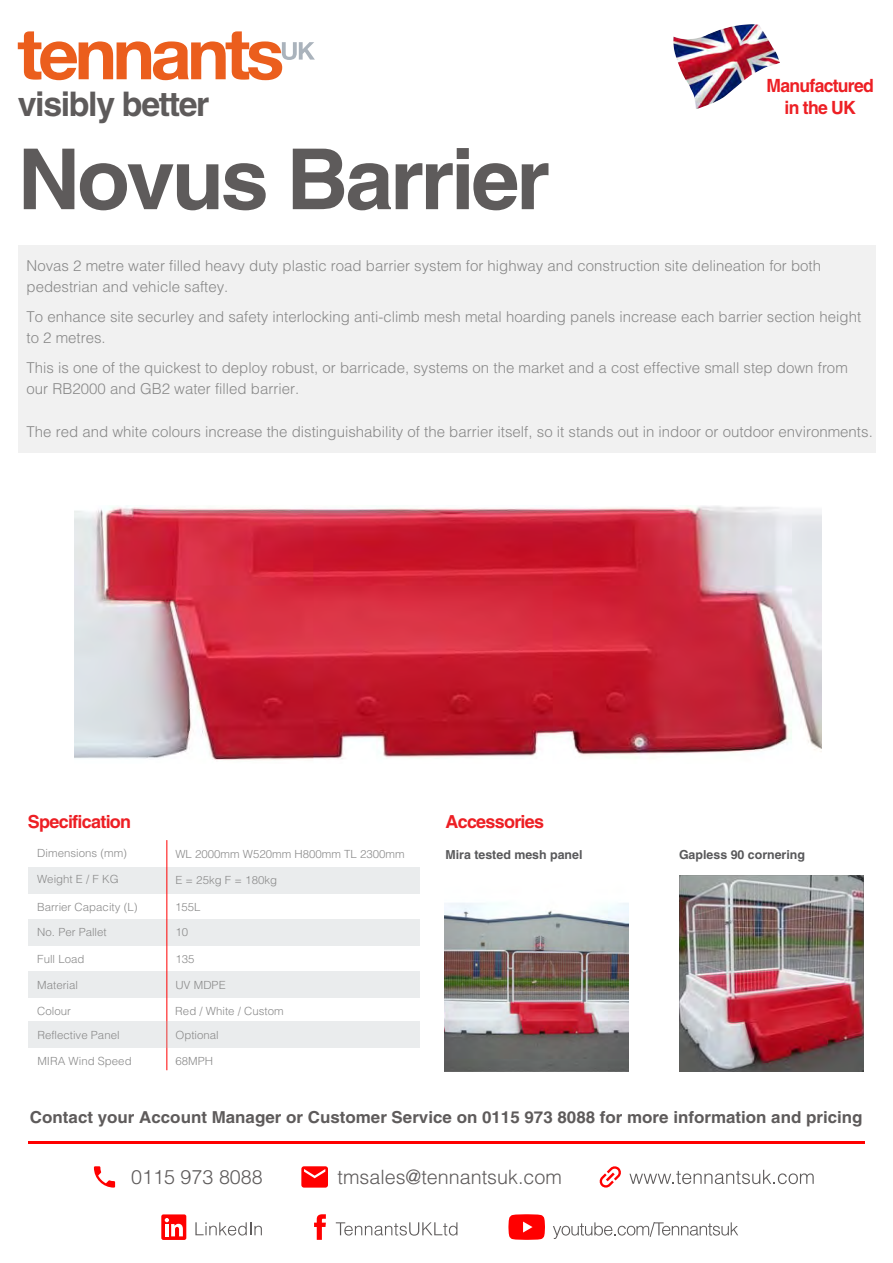
<style>
.page{position:relative;width:893px;height:1263px;background:#fff}
.page>*{position:absolute;margin:0;border:0;box-sizing:border-box;transform-origin:0 0}
.t1{font:700 84.3px "Helvetica LT Std";letter-spacing:-.04em;color:#5e5b5b}
.t2{font:700 33.9px "Helvetica LT Std";letter-spacing:-.04em;color:#5e5b5b}
.t3{font:300 19.8px "Helvetica LT Std";color:#5e5b5b}
.t4{font:700 18.3px/21.9px "Helvetica LT Std";letter-spacing:-.04em;color:#ed1f24;text-align:center;scale:.96 1}
.t5{font:700 18px "Helvetica LT Std";letter-spacing:-.04em;color:#ed1f24}
.t6{font:700 16.5px "Helvetica LT Std";color:#5e5b5b}
.t7{font:300 15px/21.3px "Helvetica LT Std";color:#888}
.t8{font:700 12.45px "Helvetica LT Std";color:#58585a}
.t9{font:300 11.25px "Helvetica LT Std";color:#8b8b8b}
</style>
<div class="page">
<img style="left:679px;top:875px;width:184px;height:196px">
<svg style="left:301px;top:1166px;width:27px;height:21px"></svg>
<svg style="left:94px;top:1166px;width:21px;height:21px"></svg>
<svg style="left:629px;top:1170px;width:185px;height:14px"></svg>
<svg style="left:599px;top:1166px;width:22px;height:22px"></svg>
<hr style="left:28px;top:1141px;width:837px;height:3px;background:#f00">
<svg style="left:336px;top:1222px;width:121px;height:13px"></svg>
<svg style="left:314px;top:1214px;width:12px;height:26px"></svg>
<svg style="left:553px;top:1222px;width:185px;height:17px"></svg>
<svg style="left:508px;top:1214px;width:37px;height:26px"></svg>
<div style="left:161px;top:1214px;width:25px;height:26px;background:#f00;border-radius:2px"></div>
<svg style="left:165px;top:1218px;width:18px;height:18px"></svg>
<svg style="left:195px;top:1222px;width:67px;height:13px"></svg>
<svg style="left:18px;top:31px;width:297px;height:49px"></svg>
<img style="left:673px;top:24px;width:107px;height:85px">
<div style="left:18px;top:246px;width:857px;height:207px;background:#f1f1f1"></div>
<div style="left:28px;top:867px;width:391px;height:26px;background:#eaeced"></div>
<div style="left:28px;top:919px;width:391px;height:26px;background:#eaeced"></div>
<div style="left:28px;top:972px;width:391px;height:26px;background:#eaeced"></div>
<hr style="left:166px;top:840px;width:1px;height:230px;background:#f00">
<div style="left:28px;top:1022px;width:392px;height:26px;background:#eaeced"></div>
<img style="left:444px;top:903px;width:184px;height:168px">
<img style="left:74px;top:505px;width:747px;height:255px">
<h2 class="t2" style="left:18px;top:83px;width:193px">visibly better</h2>
<p class="t4" style="left:767px;top:75px;width:113px">Manufactured in the UK</p>
<h1 class="t1" style="left:18px;top:128px;width:534px">Novus Barrier</h1>
<p class="t7" style="left:27px;top:255px;width:796px">Novas 2 metre water filled heavy duty plastic road barrier system for highway and construction site delineation for both pedestrian and vehicle saftey.</p>
<p class="t7" style="left:27px;top:306px;width:836px">To enhance site securley and safety interlocking anti-climb mesh metal hoarding panels increase each barrier section height to 2 metres.</p>
<p class="t7" style="left:27px;top:357px;width:823px">This is one of the quickest to deploy robust, or barricade, systems on the market and a cost effective small step down from our RB2000 and GB2 water filled barrier.</p>
<p class="t7" style="left:27px;top:421px;width:848px">The red and white colours increase the distinguishability of the barrier itself, so it stands out in indoor or outdoor environments.</p>
<p class="t5" style="left:28px;top:810px;width:105px">Specification</p>
<p class="t9" style="left:37px;top:846px;width:91px">Dimensions (mm)</p>
<p class="t9" style="left:37px;top:872px;width:83px">Weight E / F KG</p>
<p class="t9" style="left:175px;top:847px;width:231px">WL 2000mm W520mm H800mm TL 2300mm</p>
<p class="t9" style="left:175px;top:873px;width:103px">E = 25kg F = 180kg</p>
<p class="t9" style="left:37px;top:900px;width:102px">Barrier Capacity (L)</p>
<p class="t9" style="left:175px;top:899px;width:27px">155L</p>
<p class="t9" style="left:37px;top:925px;width:71px">No. Per Pallet</p>
<p class="t9" style="left:175px;top:925px;width:14px">10</p>
<p class="t9" style="left:175px;top:952px;width:21px">135</p>
<p class="t9" style="left:37px;top:952px;width:49px">Full Load</p>
<p class="t9" style="left:37px;top:978px;width:42px">Material</p>
<p class="t9" style="left:175px;top:977px;width:52px">UV MDPE</p>
<p class="t9" style="left:37px;top:1004px;width:35px">Colour</p>
<p class="t9" style="left:175px;top:1004px;width:110px">Red / White / Custom</p>
<p class="t9" style="left:37px;top:1028px;width:84px">Reflective Panel</p>
<p class="t9" style="left:175px;top:1028px;width:45px">Optional</p>
<p class="t9" style="left:37px;top:1054px;width:96px">MIRA Wind Speed</p>
<p class="t9" style="left:175px;top:1054px;width:39px">68MPH</p>
<p class="t5" style="left:445px;top:810px;width:100px">Accessories</p>
<p class="t8" style="left:445px;top:847px;width:139px">Mira tested mesh panel</p>
<p class="t8" style="left:679px;top:847px;width:128px">Gapless 90 cornering</p>
<p class="t6" style="left:30px;top:1107px;width:834px">Contact your Account Manager or Customer Service on 0115 973 8088 for more information and pricing</p>
<h3 class="t3" style="left:131px;top:1165px;width:133px">0115 973 8088</h3>
<h3 class="t3" style="left:338px;top:1164px;width:226px">tmsales@tennantsuk.com</h3>
</div>
